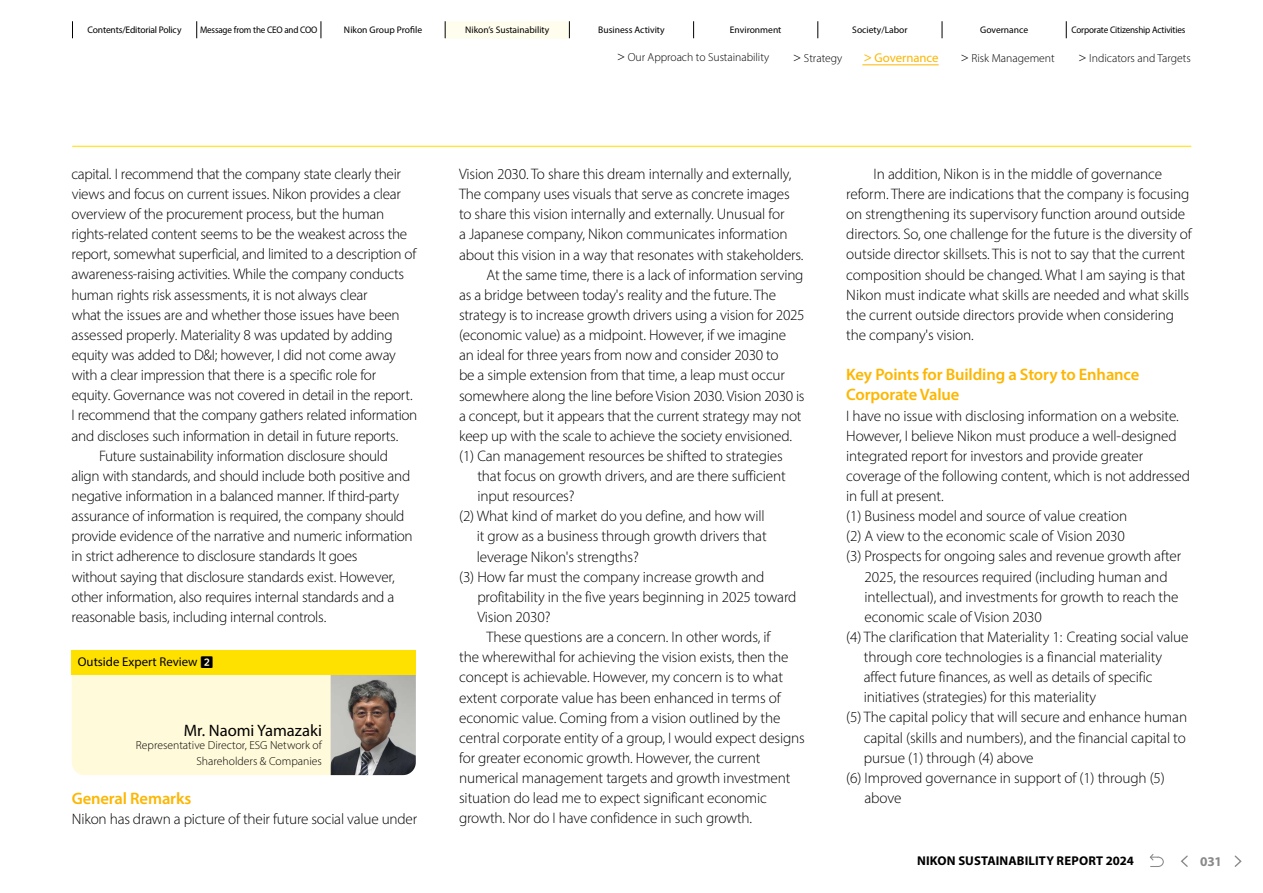
<style>
.page{position:relative;width:1263px;height:893px;background:#fff}
.page>*{position:absolute;margin:0;border:0;box-sizing:border-box;transform-origin:0 0}
.t1{font:600 16.65px/20.1px "Myriad Pro";letter-spacing:-.01em;color:#fdb600}
.t2{font:16.65px "Myriad Pro";color:#000}
.t3{font:300 15.15px/20.1px "Myriad Pro";letter-spacing:-.01em;color:#000}
.t4{font:700 13.35px "Myriad Pro";color:#898989}
.t5{font:700 12.75px "Myriad Pro";letter-spacing:.01em;color:#000}
.t6{font:12.75px "Myriad Pro";color:#000}
.t7{font:12.75px "Myriad Pro";color:#fdb600}
.t8{font:300 11.7px/15.9px "Myriad Pro";color:#000;text-align:right}
.t9{font:10.65px "PUD Shin Go Pr 6 N";color:#fdb600}
.t10{font:9.6px "Myriad Pro";letter-spacing:-.01em;color:#000}
.t11{font:9.6px "Myriad Pro";letter-spacing:-.01em;color:#000;scale:.95 1}
.s1{font-family:"PUD Shin Go Pr 6 N";font-size:10.65px}
.s2{font-family:"PUD Shin Go Pr 6 N";font-size:13.8px}
.s3{font-family:"PUD Shin Go Pr 6 N De";font-weight:700}
.s4{font-family:"PUD Shin Go Pr 6 N De";font-weight:700;color:#fff}
</style>
<div class="page">
<div style="left:445px;top:21px;width:124px;height:17px;background:#fffded"></div>
<hr style="left:72px;top:146px;width:1119px;height:1px;background:#ffe100">
<div style="left:72px;top:674px;width:259px;height:101px;background:#fffada"></div>
<img style="left:331px;top:674px;width:85px;height:101px">
<div style="left:72px;top:650px;width:344px;height:24px;background:#ffe100"></div>
<hr style="left:862px;top:65px;width:77px;height:1px;background:#fdb600">
<svg style="left:72px;top:21px;width:1px;height:17px"></svg>
<svg style="left:196px;top:21px;width:1px;height:17px"></svg>
<svg style="left:693px;top:21px;width:1px;height:17px"></svg>
<svg style="left:445px;top:21px;width:1px;height:17px"></svg>
<svg style="left:942px;top:21px;width:1px;height:17px"></svg>
<svg style="left:321px;top:21px;width:1px;height:17px"></svg>
<svg style="left:817px;top:21px;width:1px;height:17px"></svg>
<svg style="left:569px;top:21px;width:1px;height:17px"></svg>
<svg style="left:1066px;top:21px;width:1px;height:17px"></svg>
<svg style="left:1181px;top:855px;width:7px;height:12px"></svg>
<svg style="left:1234px;top:855px;width:8px;height:12px"></svg>
<svg style="left:1149px;top:854px;width:15px;height:13px"></svg>
<p class="t10" style="left:88px;top:24px;width:95px">Contents/Editorial Policy</p>
<p class="t11" style="left:200px;top:24px;width:125px">Message from the CEO and COO</p>
<p class="t10" style="left:344px;top:24px;width:80px">Nikon Group Profile</p>
<p class="t10" style="left:465px;top:24px;width:86px">Nikons’ Sustainability</p>
<p class="t10" style="left:598px;top:24px;width:68px">Business Activity</p>
<p class="t10" style="left:730px;top:24px;width:53px">Environment</p>
<p class="t10" style="left:852px;top:24px;width:57px">Society/Labor</p>
<p class="t10" style="left:980px;top:24px;width:50px">Governance</p>
<p class="t11" style="left:1071px;top:24px;width:121px">Corporate Citizenship Activities</p>
<p class="t8" style="left:616px;top:49px;width:155px"><span class="s1">＞</span>Our Approach to Sustainability</p>
<p class="t8" style="left:792px;top:50px;width:52px"><span class="s1">＞</span>Strategy</p>
<p class="t7" style="left:874px;top:50px;width:66px">Governance</p>
<p class="t9" style="left:862px;top:52px;width:12px">＞</p>
<p class="t8" style="left:959px;top:50px;width:97px"><span class="s1">＞</span>Risk Management</p>
<p class="t8" style="left:1077px;top:50px;width:115px"><span class="s1">＞</span>Indicators and Targets</p>
<p class="t3" style="left:71px;top:164px;width:347px">capital I. recommend that the company state clearly their views and focus on current issues. Nikon provides a clear overview of the procurement process, but the human rights-related content seems to be the weakest across the report, somewhat superficial, and limited to a description of awareness-raising activities. While the company conducts human rights risk assessments isit, not always clear<br>what the issues are and whether those issues have been assessed properly. Materiality 8 was updated by adding equity was added to D ; I&amp; however I, did not come away with a clear impression that there ais specific role for equity. Governance was not covered in detail in the report.<br>I recommend that the company gathers related information and discloses such information in detail in future reports.<br><span class="s2">　　</span>Future sustainability information disclosure should align with standards, and should include both positive and negative information in a balanced manner If. third-party assurance of information is required, the company should provide evidence of the narrative and numeric information in strict adherence to disclosure standards It goes<br>without saying that disclosure standards exist. However, other information, also requires internal standards and a reasonable basis, including internal controls.</p>
<p class="t3" style="left:459px;top:164px;width:347px">Vision 2030. To share this dream internally and externally, The company uses visuals that serve as concrete images to share this vision internally and externally. Unusual for<br>a Japanese company, Nikon communicates information about this vision in a way that resonates with stakeholders.<span class="s2">　　</span>At the same time, there ais lack of information serving as a bridge between today s' reality and the future. The strategy tois increase growth drivers using a vision for 2025 (economic value) as a midpoint. However if, we imagine an ideal for three years from now and consider 2030 to<br>be a simple extension from that time a, leap must occur somewhere along the line before Vision 2030. Vision 2030 is a concept, but it appears that the current strategy may not keep up with the scale to achieve the society envisioned.<br>1( ) Can management resources be shifted to strategies</p>
<p class="t3" style="left:477px;top:466px;width:310px">that focus on growth drivers, and are there sufficient</p>
<p class="t3" style="left:477px;top:486px;width:99px">input resources?</p>
<p class="t3" style="left:459px;top:506px;width:307px">2( ) What kind of market do you define, and how will</p>
<p class="t3" style="left:477px;top:526px;width:291px">it grow as a business through growth drivers that</p>
<p class="t3" style="left:477px;top:546px;width:163px">leverage Nikon s' strengths?</p>
<p class="t3" style="left:459px;top:566px;width:307px">3( ) How far must the company increase growth and</p>
<p class="t3" style="left:477px;top:587px;width:321px">profitability in the five years beginning in 2025 toward</p>
<p class="t3" style="left:477px;top:607px;width:75px">Vision 2030?</p>
<p class="t3" style="left:459px;top:627px;width:313px"><span class="s2">　　</span>These questions are a concern In. other words if,</p>
<p class="t3" style="left:459px;top:647px;width:331px">the wherewithal for achieving the vision exists, then the</p>
<p class="t3" style="left:459px;top:667px;width:325px">concept is achievable. However, my concern tois what</p>
<p class="t3" style="left:459px;top:687px;width:323px">extent corporate value has been enhanced in terms of</p>
<p class="t3" style="left:459px;top:707px;width:323px">economic value. Coming from a vision outlined by the</p>
<p class="t3" style="left:459px;top:728px;width:347px">central corporate entity of a group I, would expect designs</p>
<p class="t3" style="left:459px;top:748px;width:303px">for greater economic growth. However, the current</p>
<p class="t3" style="left:459px;top:768px;width:333px">numerical management targets and growth investment</p>
<p class="t3" style="left:459px;top:788px;width:309px">situation do lead me to expect significant economic</p>
<p class="t3" style="left:459px;top:808px;width:295px">growth. Nor do I have confidence in such growth.</p>
<p class="t6" style="left:78px;top:654px;width:137px">Outside Expert Review <span class="s3">2</span><span class="s4">⚫</span></p>
<p class="t2" style="left:184px;top:720px;width:140px">Mr. Naomi Yamazaki</p>
<p class="t8" style="left:136px;top:737px;width:187px">Representative Director, ESG Network of<br>Shareholders &amp; Companies</p>
<p class="t1" style="left:72px;top:788px;width:121px">General Remarks</p>
<p class="t3" style="left:72px;top:809px;width:347px">Nikon has drawn a picture of their future social value under</p>
<p class="t3" style="left:846px;top:164px;width:347px"><span class="s2">　　</span>In addition, Nikon inis the middle of governance reform. There are indications that the company is focusing on strengthening its supervisory function around outside directors. So, one challenge for the future is the diversity of outside director skillsets. This is not to say that the current composition should be changed. What I am saying is that Nikon must indicate what skills are needed and what skills the current outside directors provide when considering the company s' vision.</p>
<p class="t1" style="left:846px;top:364px;width:295px">Key Points for Building a Story to Enhance<br>Corporate Value</p>
<p class="t3" style="left:846px;top:405px;width:334px">I have no issue with disclosing information on a website.</p>
<p class="t3" style="left:846px;top:425px;width:332px">However I, believe Nikon must produce a well-designed</p>
<p class="t3" style="left:846px;top:446px;width:299px">integrated report for investors and provide greater</p>
<p class="t3" style="left:846px;top:466px;width:345px">coverage of the following content, which is not addressed</p>
<p class="t3" style="left:846px;top:486px;width:99px">in full at present.</p>
<p class="t3" style="left:846px;top:506px;width:282px">1( ) Business model and source of value creation</p>
<p class="t3" style="left:846px;top:526px;width:280px">2( A) view to the economic scale of Vision 2030</p>
<p class="t3" style="left:846px;top:546px;width:336px">3( ) Prospects for ongoing sales and revenue growth after</p>
<p class="t3" style="left:864px;top:566px;width:305px">2025, the resources required (including human and</p>
<p class="t3" style="left:864px;top:586px;width:316px">intellectual ,) and investments for growth to reach the</p>
<p class="t3" style="left:864px;top:607px;width:179px">economic scale ofVision 2030</p>
<p class="t3" style="left:846px;top:627px;width:344px">4( ) The clarification that Materiality 1: Creating social value</p>
<p class="t3" style="left:864px;top:647px;width:300px">through core technologies ais financial materiality</p>
<p class="t3" style="left:864px;top:667px;width:290px">affect future finances, as well as details of specific</p>
<p class="t3" style="left:864px;top:687px;width:234px">initiatives (strategies) for this materiality</p>
<p class="t3" style="left:846px;top:707px;width:342px">5( ) The capital policy that will secure and enhance human</p>
<p class="t3" style="left:864px;top:727px;width:323px">capital (skills and numbers ,) and the financial capital to</p>
<p class="t3" style="left:864px;top:747px;width:171px">pursue 1( ) through 4( ) above</p>
<p class="t3" style="left:846px;top:768px;width:320px">6( ) Improved governance in support of 1( ) through (5)</p>
<p class="t3" style="left:864px;top:788px;width:38px">above</p>
<p class="t5" style="left:917px;top:852px;width:218px">NIKON SUSTAINABILITY REPORT 2024</p>
<p class="t4" style="left:1200px;top:852px;width:23px">031</p>
</div>
